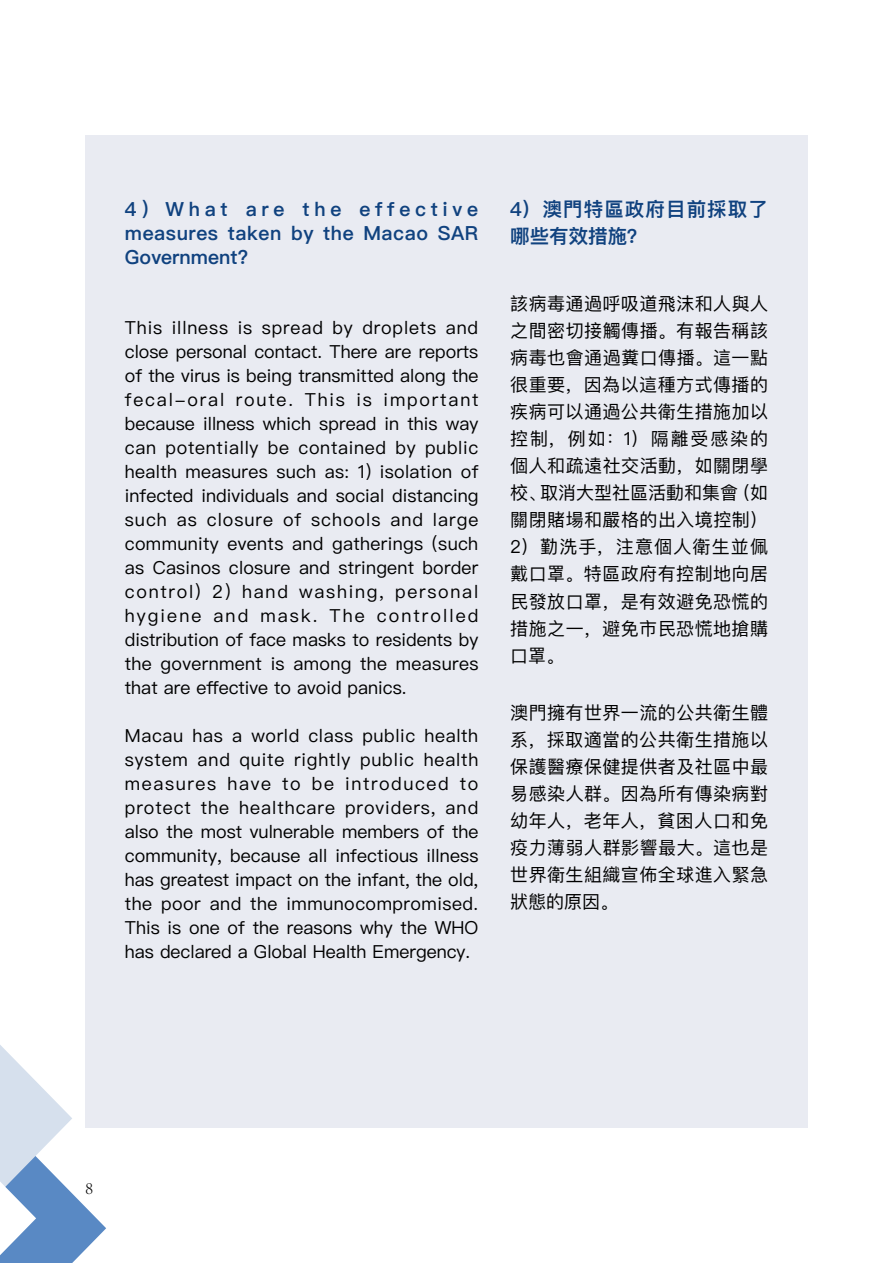
<style>
.page{position:relative;width:893px;height:1263px;background:#fff}
.page>*{position:absolute;margin:0;border:0;box-sizing:border-box;transform-origin:0 0}
.t1{font:600 19.5px/24px "Ping Fang SC";letter-spacing:.025em;color:#10427f;text-align:justify}
.t2{font:600 19.5px/27px "Ping Fang SC";letter-spacing:.055em;color:#10427f}
.t3{font:18px/24px "Ping Fang SC";letter-spacing:.02em;color:#000;text-align:justify}
.t4{font:300 18px "Adobe Song Std";color:#000}
</style>
<div class="page">
<svg style="left:0;top:1045px;width:106px;height:218px"></svg>
<div style="left:85px;top:135px;width:723px;height:992px;background:#e9ebf2"></div>
<p class="t1" style="left:125px;top:196px;width:355px">4）What are the effective measures taken by the Macao SAR Government?</p>
<p class="t3" style="left:125px;top:316px;width:355px">This illness is spread by droplets and close personal contact. There are reports of the virus is being transmitted along the fecal-oral route. This is important because illness which spread in this way can potentially be contained by public health measures such as: 1) isolation of infected individuals and social distancing such as closure of schools and large community events and gatherings (such as Casinos closure and stringent border control) 2) hand washing, personal hygiene and mask. The controlled distribution of face masks to residents by the government is among the measures that are effective to avoid panics.</p>
<p class="t3" style="left:125px;top:724px;width:355px">Macau has a world class public health system and quite rightly public health measures have to be introduced to protect the healthcare providers, and also the most vulnerable members of the community, because all infectious illness has greatest impact on the infant, the old, the poor and the immunocompromised.<br>This is one of the reasons why the WHO has declared a Global Health Emergency.</p>
<p class="t2" style="left:510px;top:195px;width:259px">4）澳門特區政府目前採取了哪些有效措施？</p>
<p class="t3" style="left:510px;top:290px;width:259px;line-height:27px">該病毒通過呼吸道飛沫和人與人之間密切接觸傳播。有報告稱該病毒也會通過糞口傳播。這一點很重要，因為以這種方式傳播的疾病可以通過公共衛生措施加以控制，例如：1）隔離受感染的個人和疏遠社交活動，如關閉學校、取消大型社區活動和集會（如關閉賭場和嚴格的出入境控制）2）勤洗手，注意個人衛生並佩戴口罩。特區政府有控制地向居民發放口罩，是有效避免恐慌的措施之一，避免市民恐慌地搶購口罩。</p>
<p class="t3" style="left:510px;top:698px;width:259px;line-height:27px">澳門擁有世界一流的公共衛生體系，採取適當的公共衛生措施以保護醫療保健提供者及社區中最易感染人群。因為所有傳染病對幼年人，老年人，貧困人口和免疫力薄弱人群影響最大。這也是世界衛生組織宣佈全球進入緊急狀態的原因。</p>
<p class="t4" style="left:85px;top:1177px;width:10px">8</p>
</div>
